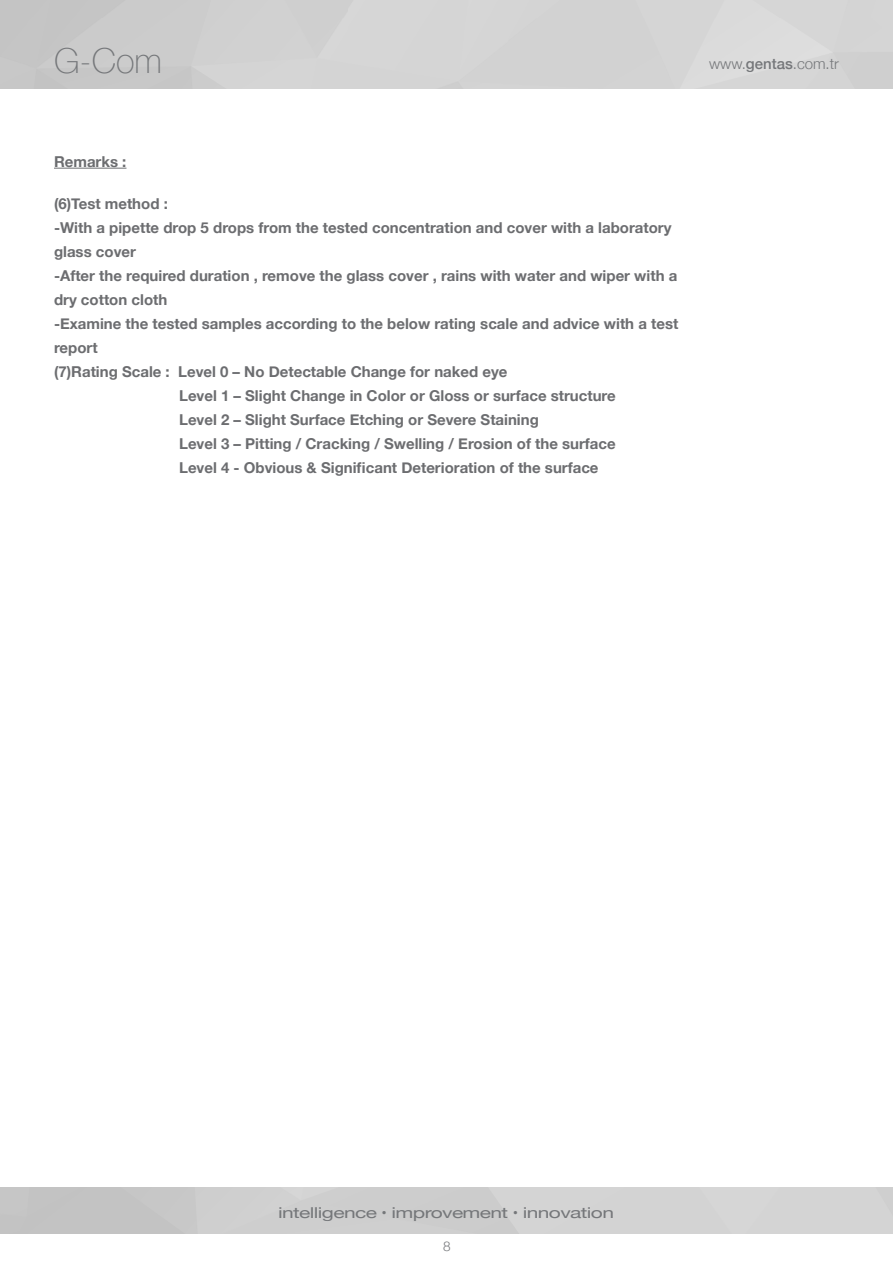
<style>
.page{position:relative;width:893px;height:1263px;background:#fff}
.page>*{position:absolute;margin:0;border:0;box-sizing:border-box;transform-origin:0 0}
.t1{font:100 34.5px "Helvetica Neue";color:#75777a}
.t2{font:700 15px/24px "Helvetica Neue";color:#6c6d70}
.t3{font:15px "Helvetica Neue";letter-spacing:-.03em;color:#75777a;scale:1.4 1}
.t4{font:300 15px "Helvetica Neue";color:#75777a}
.t5{font:300 13.5px "Helvetica Neue";color:#75777a}
.s1{font-weight:500}
</style>
<div class="page">
<hr style="left:54px;top:168px;width:72px;height:1px;background:#6c6d70">
<h1 class="t1" style="left:54px;top:35px;width:109px">G-Com</h1>
<p class="t4" style="left:709px;top:51px;width:131px">www.<span class="s1">gentas</span>.com.tr</p>
<p class="t2" style="left:54px;top:150px;width:74px">Remarks :</p>
<p class="t2" style="left:54px;top:192px;width:115px">(6)Test method :</p>
<p class="t2" style="left:54px;top:216px;width:619px">-With a pipette drop 5 drops from the tested concentration and cover with a laboratory glass cover</p>
<p class="t2" style="left:54px;top:264px;width:625px">-After the required duration , remove the glass cover , rains with water and wiper with a dry cotton cloth</p>
<p class="t2" style="left:54px;top:312px;width:626px">-Examine the tested samples according to the below rating scale and advice with a test report</p>
<p class="t2" style="left:54px;top:360px;width:455px">(7)Rating Scale : Level 0 – No Detectable Change for naked eye</p>
<p class="t2" style="left:179px;top:384px;width:438px">Level 1 – Slight Change in Color or Gloss or surface structure</p>
<p class="t2" style="left:179px;top:408px;width:361px">Level 2 – Slight Surface Etching or Severe Staining</p>
<p class="t2" style="left:179px;top:432px;width:438px">Level 3 – Pitting / Cracking / Swelling / Erosion of the surface</p>
<p class="t2" style="left:179px;top:456px;width:421px">Level 4 - Obvious &amp; Significant Deterioration of the surface</p>
<p class="t3" style="left:278px;top:1201px;width:241px">intelligence • improvement • innovation</p>
<p class="t5" style="left:443px;top:1235px;width:9px">8</p>
</div>
